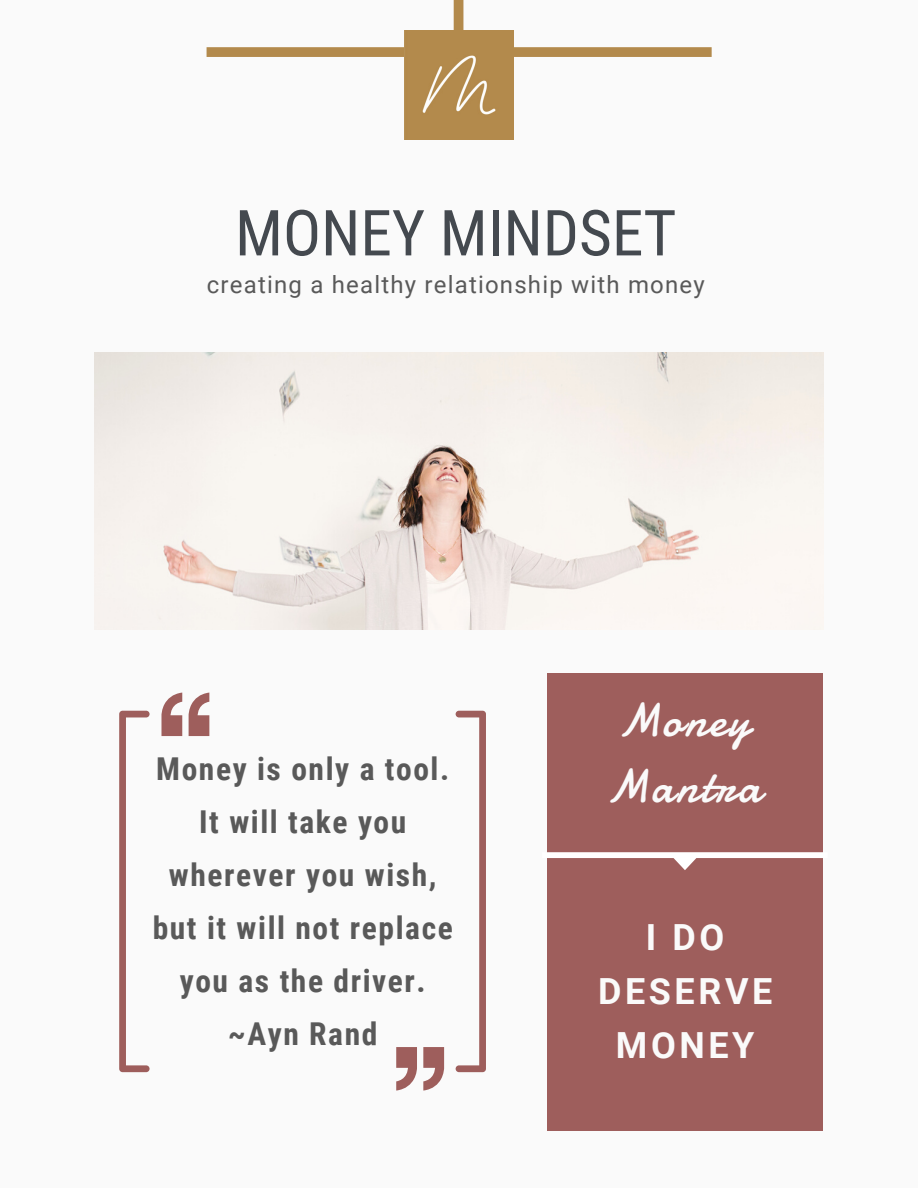
<style>
.page{position:relative;width:918px;height:1188px;background:#fafafa}
.page>*{position:absolute;margin:0;border:0;box-sizing:border-box;transform-origin:0 0}
.t1{font:63.45px "Roboto Condensed";color:#44494f}
.t2{font:48px/66.3px "Damion";letter-spacing:.05em;color:#fafafa}
.t3{font:700 36px/54px "Roboto";letter-spacing:.1em;color:#fafafa;text-align:center}
.t4{font:700 31.5px/52.8px "Roboto Condensed";letter-spacing:.05em;color:#595959;text-align:center}
.t5{font:24px "Roboto";letter-spacing:.05em;color:#595959}
</style>
<div class="page">
<img style="left:95px;top:352px;width:729px;height:278px">
<div style="left:547px;top:673px;width:276px;height:458px;background:#9e5e5c"></div>
<svg style="left:207px;top:0;width:505px;height:92px"></svg>
<img style="left:404px;top:30px;width:109px;height:109px">
<svg style="left:547px;top:852px;width:276px;height:18px"></svg>
<svg style="left:161px;top:693px;width:21px;height:43px"></svg>
<svg style="left:189px;top:693px;width:20px;height:43px"></svg>
<svg style="left:423px;top:1047px;width:21px;height:44px"></svg>
<svg style="left:396px;top:1047px;width:21px;height:44px"></svg>
<svg style="left:119px;top:711px;width:31px;height:361px"></svg>
<svg style="left:456px;top:711px;width:30px;height:361px"></svg>
<p class="t1" style="left:235px;top:197px;width:443px">MONEY MINDSET</p>
<p class="t5" style="left:207px;top:271px;width:500px">creating a healthy relationship with money</p>
<p class="t4" style="left:153px;top:743px;width:302px">Money is only a tool.<br>It will take you wherever you wish, but it will not replace you as the driver.</p>
<p class="t4" style="left:228px;top:1007px;width:151px">~Ayn Rand</p>
<p class="t2" style="left:606px;top:687px;width:157px">Money<br>Mantra</p>
<p class="t3" style="left:598px;top:911px;width:176px">I DO<br>DESERVE<br>MONEY</p>
</div>
